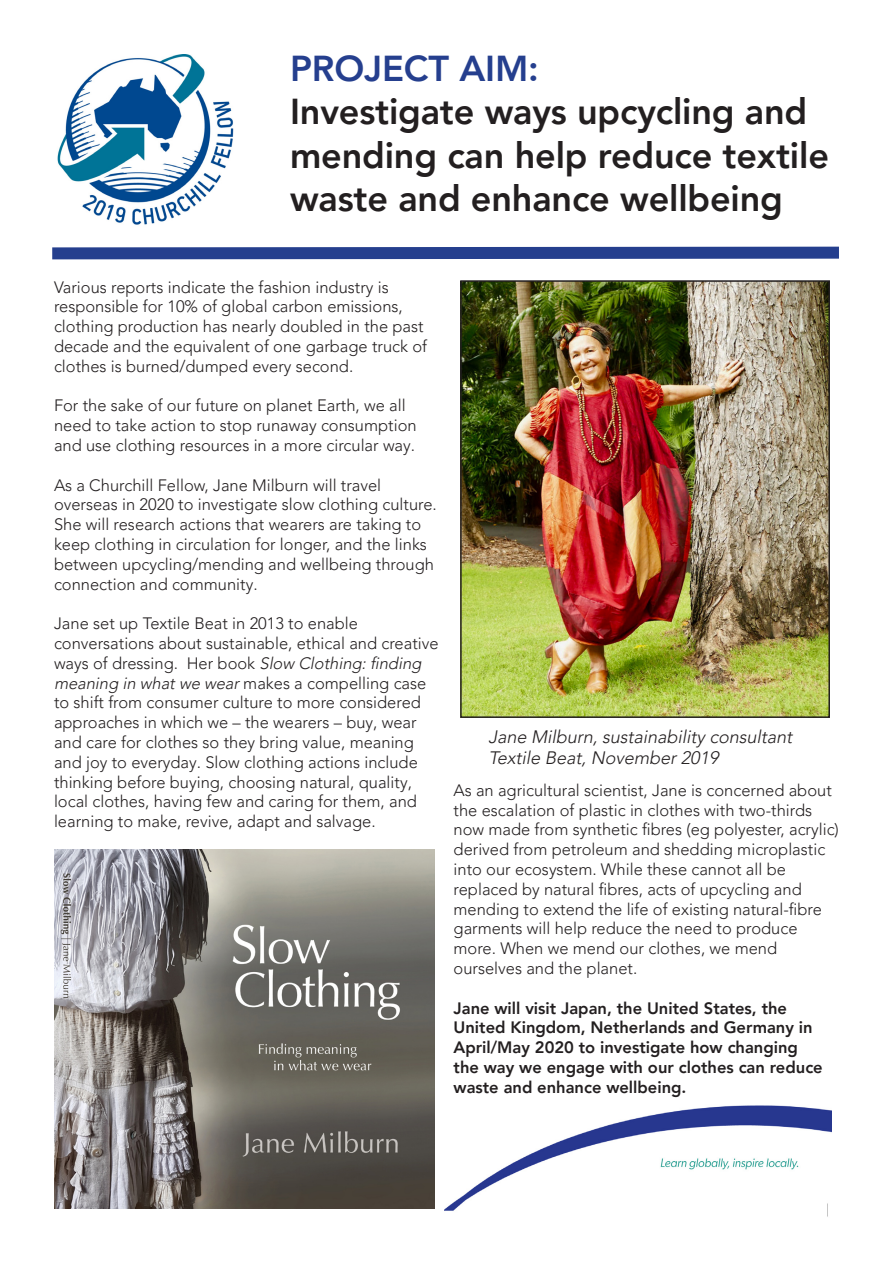
<style>
.page{position:relative;width:893px;height:1263px;background:#fff}
.page>*{position:absolute;margin:0;border:0;box-sizing:border-box;transform-origin:0 0}
.t1{font:800 36px/43.2px "Avenir LT Pro";letter-spacing:-.005em;color:#231f20}
.t2{font:800 36px "Avenir LT Pro";letter-spacing:-.005em;color:#253f8e}
.t3{font:italic 300 18px "Avenir LT Pro";color:#231f20}
.t4{font:300 16.5px/19.8px "Avenir LT Pro";color:#231f20}
.t5{font:800 16.5px/19.8px "Avenir LT Pro";color:#231f20}
.s1{font-style:italic}
</style>
<div class="page">
<svg style="left:52px;top:246px;width:787px;height:14px;background:#445a9e"></svg>
<img style="left:463px;top:283px;width:364px;height:432px">
<div style="left:460px;top:280px;width:370px;height:438px;border:2px solid #231f20"></div>
<img style="left:54px;top:850px;width:381px;height:359px">
<img style="left:57px;top:54px;width:177px;height:171px">
<img style="left:445px;top:1105px;width:386px;height:112px">
<p class="t2" style="left:290px;top:47px;width:250px">PROJECT AIM:</p>
<p class="t1" style="left:290px;top:91px;width:540px">Investigate ways upcycling and mending can help reduce textile waste and enhance wellbeing</p>
<p class="t4" style="left:54px;top:277px;width:350px">Various reports indicate the fashion industry is responsible for 10% of global carbon emissions,</p>
<p class="t4" style="left:54px;top:317px;width:374px">clothing production has nearly doubled in the past decade and the equivalent of one garbage truck of clothes is burned/dumped every second.</p>
<p class="t4" style="left:54px;top:396px;width:364px">For the sake of our future on planet Earth, we all need to take action to stop runaway consumption and use clothing resources in a more circular way.</p>
<p class="t4" style="left:54px;top:475px;width:384px">As a Churchill Fellow, Jane Milburn will travel overseas in 2020 to investigate slow clothing culture.<br>She will research actions that wearers are taking to keep clothing in circulation for longer, and the links between upcycling/mending and wellbeing through connection and community.</p>
<p class="t4" style="left:54px;top:614px;width:386px">Jane set up Textile Beat in 2013 to enable conversations about sustainable, ethical and creative ways of dressing. Her book <span class="s1">Slow Clothing:finding meaning in whatwe wear</span>makes a compelling case to shift from consumer culture to more considered approaches in which we – the wearers – buy, wear and care for clothes so they bring value, meaning and joy to everyday. Slow clothing actions include thinking before buying, choosing natural, quality, local clothes, having few and caring for them, and learning to make, revive, adapt and salvage.</p>
<p class="t3" style="left:488px;top:726px;width:309px">Jane Milburn,sustainability consultant</p>
<p class="t3" style="left:488px;top:747px;width:235px">Textile Beat,November2019</p>
<p class="t4" style="left:454px;top:780px;width:387px">As an agricultural scientist, Jane is concerned about the escalation of plastic in clothes with two-thirds now made from synthetic fibres (eg polyester, acrylic) derived from petroleum and shedding microplastic into our ecosystem. While these cannot all be replaced by natural fibres, acts of upcycling and mending to extend the life of existing natural-fibre garments will help reduce the need to produce more. When we mend our clothes, we mend ourselves and the planet.</p>
<p class="t5" style="left:454px;top:998px;width:371px">Jane will visit Japan, the United States, the United Kingdom, Netherlands and Germany in April/May 2020 to investigate how changing the way we engage with our clothes can reduce waste and enhance wellbeing.</p>
</div>
